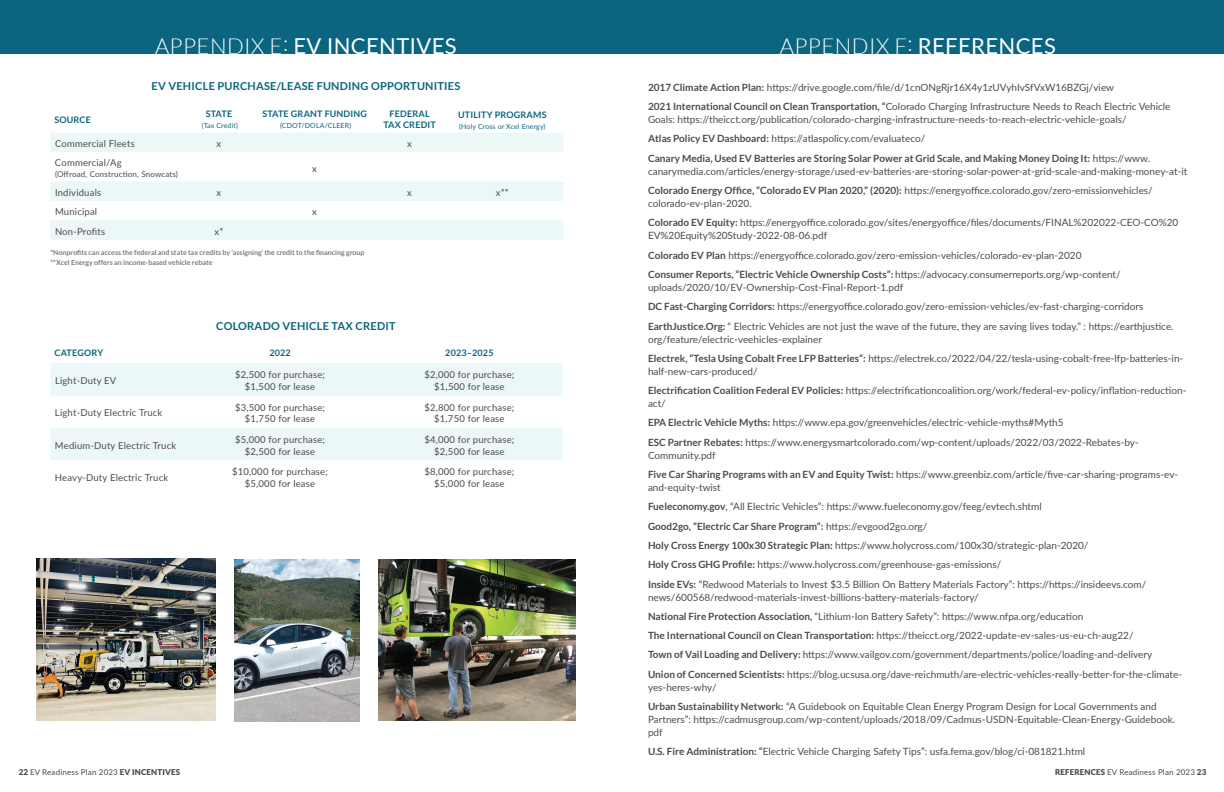
<style>
.page{position:relative;width:1224px;height:792px;background:#fff}
.page>*{position:absolute;margin:0;border:0;box-sizing:border-box;transform-origin:0 0}
.t1{font:22px "Lato";letter-spacing:.02em;color:#fff}
.t2{font:300 22px "Lato";letter-spacing:.02em;color:#fff}
.t3{font:700 11px "Lato";letter-spacing:.02em;color:#0b6580}
.t4{font:10px/19.3px "Lato";color:#4b4c4d}
.t5{font:9.5px/11.5px "Lato";letter-spacing:.02em;color:#4b4c4d;text-align:center}
.t6{font:700 9px/11px "Lato";letter-spacing:.02em;color:#0b6580;text-align:center}
.t7{font:8px "Lato";letter-spacing:.02em;color:#4b4c4d}
.t8{font:700 7px/10px "Lato";color:#797b7e}
.t9{font:7px "Lato";letter-spacing:.02em;color:#0b6580}
.s1{font-weight:300}
.s2{font-weight:400}
.s3{font-weight:700}
.s4{font-weight:900}
</style>
<div class="page">
<img style="left:36px;top:559px;width:180px;height:162px">
<img style="left:378px;top:559px;width:198px;height:162px">
<img style="left:234px;top:559px;width:126px;height:162px">
<div style="left:0;top:0;width:612px;height:54px;background:#0b6580"></div>
<div style="left:612px;top:0;width:612px;height:54px;background:#0b6580"></div>
<svg style="left:51px;top:133px;width:512px;height:107px;fill:#ecf7f8"></svg>
<svg style="left:51px;top:363px;width:512px;height:97px;fill:#ecf7f8"></svg>
<h1 class="t1" style="left:155px;top:30px;width:303px"><span class="s1">APPENDIX E:</span> EV INCENTIVES</h1>
<h1 class="t2" style="left:780px;top:34px;width:278px">APPENDIX F: <span class="s2">REFERENCES</span></h1>
<p class="t6" style="left:54px;top:114px;width:38px">SOURCE</p>
<p class="t3" style="left:152px;top:80px;width:310px">EV VEHICLE PURCHASE/LEASE FUNDING OPPORTUNITIES</p>
<p class="t6" style="left:206px;top:108px;width:28px">STATE</p>
<p class="t9" style="left:202px;top:121px;width:38px">(Tax Credit)</p>
<p class="t6" style="left:262px;top:108px;width:106px">STATE GRANT FUNDING</p>
<p class="t9" style="left:280px;top:121px;width:73px">(CDOT/DOLA/CLEER)</p>
<p class="t6" style="left:383px;top:108px;width:54px">FEDERAL<br>TAX CREDIT</p>
<p class="t6" style="left:458px;top:109px;width:90px">UTILITY PROGRAMS</p>
<p class="t9" style="left:459px;top:121px;width:88px">(Holy Cross or Xcel Energy)</p>
<p class="t5" style="left:55px;top:138px;width:81px">Commercial Fleets</p>
<p class="t5" style="left:217px;top:138px;width:6px">x</p>
<p class="t5" style="left:407px;top:138px;width:6px">x</p>
<p class="t5" style="left:55px;top:156px;width:68px">Commercial/Ag</p>
<p class="t7" style="left:55px;top:168px;width:125px">(Offroad, Construction, Snowcats)</p>
<p class="t5" style="left:312px;top:162px;width:6px">x</p>
<p class="t5" style="left:55px;top:186px;width:48px">Individuals</p>
<p class="t5" style="left:217px;top:186px;width:6px">x</p>
<p class="t5" style="left:407px;top:186px;width:6px">x</p>
<p class="t5" style="left:496px;top:186px;width:15px">x**</p>
<p class="t5" style="left:55px;top:206px;width:44px">Municipal</p>
<p class="t5" style="left:312px;top:206px;width:6px">x</p>
<p class="t5" style="left:55px;top:225px;width:52px">Non-Profits</p>
<p class="t5" style="left:215px;top:225px;width:10px">x*</p>
<p class="t8" style="left:50px;top:247px;width:315px">*Nonprofits can access the federal and state tax credits by ‘assigning’ the credit to the financing group **Xcel Energy offers an income-based vehicle rebate</p>
<p class="t3" style="left:216px;top:320px;width:181px">COLORADO VEHICLE TAX CREDIT</p>
<p class="t6" style="left:54px;top:347px;width:51px">CATEGORY</p>
<p class="t6" style="left:269px;top:347px;width:23px">2022</p>
<p class="t6" style="left:445px;top:347px;width:50px">2023–2025</p>
<p class="t5" style="left:55px;top:374px;width:63px">Light-Duty EV</p>
<p class="t5" style="left:235px;top:369px;width:92px">$2,500 for purchase; $1,500 for lease</p>
<p class="t5" style="left:424px;top:369px;width:92px">$2,000 for purchase; $1,500 for lease</p>
<p class="t5" style="left:55px;top:407px;width:109px">Light-Duty Electric Truck</p>
<p class="t5" style="left:235px;top:401px;width:92px">$3,500 for purchase; $1,750 for lease</p>
<p class="t5" style="left:424px;top:401px;width:92px">$2,800 for purchase; $1,750 for lease</p>
<p class="t5" style="left:55px;top:439px;width:123px">Medium-Duty Electric Truck</p>
<p class="t5" style="left:235px;top:433px;width:92px">$5,000 for purchase; $2,500 for lease</p>
<p class="t5" style="left:424px;top:433px;width:92px">$4,000 for purchase; $2,500 for lease</p>
<p class="t5" style="left:55px;top:472px;width:115px">Heavy-Duty Electric Truck</p>
<p class="t5" style="left:232px;top:466px;width:97px">$10,000 for purchase; $5,000 for lease</p>
<p class="t5" style="left:424px;top:466px;width:92px">$8,000 for purchase; $5,000 for lease</p>
<p class="t4" style="left:648px;top:77px;width:524px"><span class="s3">2017 Climate Action Plan:</span> https://drive.google.com/file/d/1cnONgRjr16X4y1zUVyhIvSfVxW16BZGj/view<br><span class="s3">2021 International Council on Clean Transportation, “</span>Colorado Charging Infrastructure Needs to Reach Electric Vehicle</p>
<p class="t4" style="left:648px;top:109px;width:504px">Goals: https://theicct.org/publication/colorado-charging-infrastructure-needs-to-reach-electric-vehicle-goals/<br><span class="s3">Atlas Policy EV Dashboard:</span> https://atlaspolicy.com/evaluateco/<br><span class="s3">Canary Media, Used EV Batteries are Storing Solar Power at Grid Scale, and Making Money Doing It:</span> https://www.</p>
<p class="t4" style="left:648px;top:161px;width:541px">canarymedia.com/articles/energy-storage/used-ev-batteries-are-storing-solar-power-at-grid-scale-and-making-money-at-it<br><span class="s3">Colorado Energy Office, “Colorado EV Plan 2020,” (2020):</span> https://energyoffice.colorado.gov/zero-emissionvehicles/</p>
<p class="t4" style="left:648px;top:193px;width:532px">colorado-ev-plan-2020.<br><span class="s3">Colorado EV Equity:</span> https://energyoffice.colorado.gov/sites/energyoffice/files/documents/FINAL%202022-CEO-CO%20</p>
<p class="t4" style="left:648px;top:226px;width:474px">EV%20Equity%20Study-2022-08-06.pdf<br><span class="s3">Colorado EV Plan</span> https://energyoffice.colorado.gov/zero-emission-vehicles/colorado-ev-plan-2020<br><span class="s3">Consumer Reports, “Electric Vehicle Ownership Costs”:</span> https://advocacy.consumerreports.org/wp-content/</p>
<p class="t4" style="left:648px;top:277px;width:527px">uploads/2020/10/EV-Ownership-Cost-Final-Report-1.pdf<br><span class="s3">DC Fast-Charging Corridors:</span> https://energyoffice.colorado.gov/zero-emission-vehicles/ev-fast-charging-corridors<br><span class="s3">EarthJustice.Org:</span> “ Electric Vehicles are not just the wave of the future, they are saving lives today.” : https://earthjustice.</p>
<p class="t4" style="left:648px;top:329px;width:537px">org/feature/electric-veehicles-explainer<br><span class="s3">Electrek, “Tesla Using Cobalt Free LFP Batteries”:</span> https://electrek.co/2022/04/22/tesla-using-cobalt-free-lfp-batteries-in-</p>
<p class="t4" style="left:648px;top:361px;width:540px">half-new-cars-produced/<br><span class="s3">Electrification Coalition Federal EV Policies:</span> https://electrificationcoalition.org/work/federal-ev-policy/inflation-reduction-</p>
<p class="t4" style="left:648px;top:393px;width:492px">act/<br><span class="s3">EPA Electric Vehicle Myths:</span> https://www.epa.gov/greenvehicles/electric-vehicle-myths#Myth5<br><span class="s3">ESC Partner Rebates:</span> https://www.energysmartcolorado.com/wp-content/uploads/2022/03/2022-Rebates-by-</p>
<p class="t4" style="left:648px;top:445px;width:532px">Community.pdf<br><span class="s3">Five Car Sharing Programs with an EV and Equity Twist:</span> https://www.greenbiz.com/article/five-car-sharing-programs-ev-</p>
<p class="t4" style="left:648px;top:477px;width:500px">and-equity-twist<br><span class="s3">Fueleconomy.gov</span>, “All Electric Vehicles”: https://www.fueleconomy.gov/feeg/evtech.shtml<br><span class="s3">Good2go, “Electric Car Share Program”:</span> https://evgood2go.org/<br><span class="s3">Holy Cross Energy 100x30 Strategic Plan:</span> https://www.holycross.com/100x30/strategic-plan-2020/<br><span class="s3">Holy Cross GHG Profile:</span> https://www.holycross.com/greenhouse-gas-emissions/<br><span class="s3">Inside EVs:</span> “Redwood Materials to Invest $3.5 Billion On Battery Materials Factory”: https://https://insideevs.com/</p>
<p class="t4" style="left:648px;top:587px;width:536px">news/600568/redwood-materials-invest-billions-battery-materials-factory/<br><span class="s3">National Fire Protection Association,</span> “Lithium-Ion Battery Safety”: https://www.nfpa.org/education<br><span class="s3">The International Council on Clean Transportation:</span> https://theicct.org/2022-update-ev-sales-us-eu-ch-aug22/<br><span class="s3">Town of Vail Loading and Delivery:</span> https://www.vailgov.com/government/departments/police/loading-and-delivery<br><span class="s3">Union of Concerned Scientists:</span> https://blog.ucsusa.org/dave-reichmuth/are-electric-vehicles-really-better-for-the-climate-</p>
<p class="t4" style="left:648px;top:677px;width:510px">yes-heres-why/<br><span class="s3">Urban Sustainability Network:</span> “A Guidebook on Equitable Clean Energy Program Design for Local Governments and</p>
<p class="t4" style="left:648px;top:713px;width:529px;line-height:13px">Partners”: https://cadmusgroup.com/wp-content/uploads/2018/09/Cadmus-USDN-Equitable-Clean-Energy-Guidebook. pdf</p>
<p class="t4" style="left:648px;top:742px;width:439px"><span class="s3">U.S. Fire Administration: “</span>Electric Vehicle Charging Safety Tips”: usfa.fema.gov/blog/ci-081821.html</p>
<p class="t7" style="left:19px;top:766px;width:163px"><span class="s4">22</span> EV Readiness Plan 2023 <span class="s4">EV INCENTIVES</span></p>
<p class="t7" style="left:1055px;top:766px;width:153px"><span class="s4">REFERENCES</span> EV Readiness Plan 2023 <span class="s4">23</span></p>
</div>
